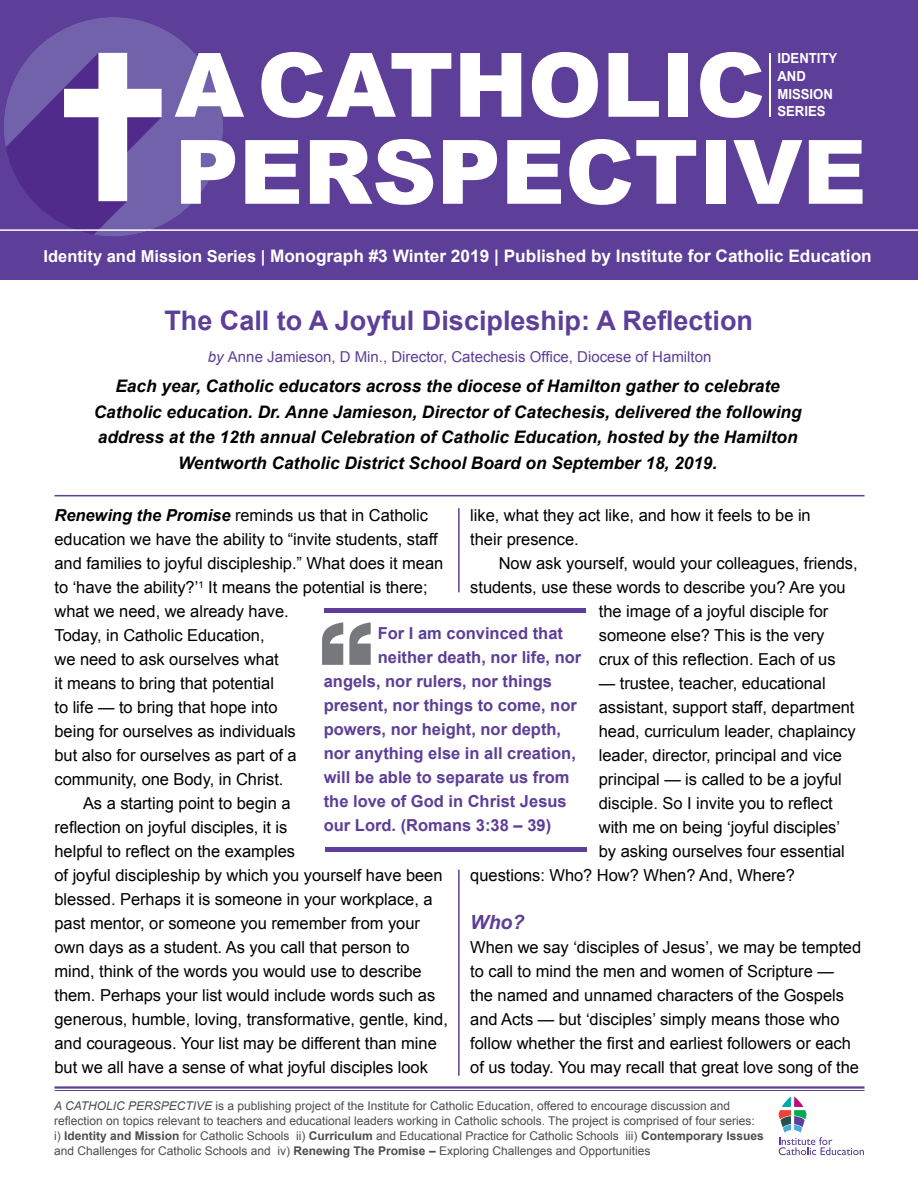
<style>
.page{position:relative;width:918px;height:1188px;background:#fff}
.page>*{position:absolute;margin:0;border:0;box-sizing:border-box;transform-origin:0 0}
.t1{font:700 153px "Myanmar Sangam MN";color:#77787b}
.t2{font:900 88.95px/87px "Arial";color:#fff}
.t3{font:700 27px "Arial";color:#5d3e98}
.t4{font:italic 700 19.5px "Arial";color:#5d3e98}
.t5{font:italic 700 17.25px/25.5px "Arial";color:#000;text-align:center}
.t6{font:700 17.25px "Arial";color:#fff}
.t7{font:16.5px/24px "Arial";letter-spacing:-.005em;color:#000}
.t8{font:700 16.5px "Arial";color:#5d3e98}
.t9{font:15px "Arial";color:#5d3e98}
.t10{font:700 13.8px/17.7px "Arial";color:#fff;scale:.95 1}
.t11{font:12px/15px "Arial";color:#4d4d4f}
.s1{font-size:16.5px}
.s2{font-style:italic}
.s3{font-weight:700;font-style:italic}
.s4{font-weight:700}
</style>
<div class="page">
<div style="left:0;top:230px;width:918px;height:49px;background:#5d3e98"></div>
<hr style="left:458px;top:508px;width:2px;height:84px;background:#5d3e98">
<hr style="left:458px;top:870px;width:2px;height:206px;background:#5d3e98">
<hr style="left:55px;top:1086px;width:810px;height:3px;background:#5d3e98">
<hr style="left:55px;top:1090px;width:810px;height:1px;background:#5d3e98">
<hr style="left:55px;top:495px;width:810px;height:1px;background:#5d3e98">
<div style="left:0;top:0;width:918px;height:230px;background:#5d3e98"></div>
<div style="left:4px;top:17px;width:219px;height:219px;background:#7162ab;border-radius:50%"></div>
<svg style="left:4px;top:53px;width:158px;height:183px"></svg>
<hr style="left:0;top:229px;width:918px;height:2px;background:#fff">
<svg style="left:779px;top:1097px;width:85px;height:58px"></svg>
<div style="left:324px;top:608px;width:261px;height:5px;background:#5d3e98"></div>
<div style="left:326px;top:847px;width:261px;height:5px;background:#5d3e98"></div>
<hr style="left:770px;top:53px;width:1px;height:64px;background:#fff">
<h2 class="t2" style="left:175px;top:39px;width:693px">A CATHOLIC<br>PERSPECTIVE</h2>
<p class="t10" style="left:777px;top:50px;width:65px">IDENTITY<br>AND<br>MISSION<br>SERIES</p>
<p class="t6" style="left:44px;top:244px;width:830px"><span class="s1">Identity and Mission Series |</span> Monograph #3 Winter 2019 | Published by Institute for Catholic Education</p>
<h3 class="t3" style="left:164px;top:303px;width:590px">The Call to A Joyful Discipleship: A Reflection</h3>
<p class="t9" style="left:208px;top:347px;width:505px"><span class="s2">by</span> Anne Jamieson, D Min., Director, Catechesis Office, Diocese of Hamilton</p>
<p class="t5" style="left:94px;top:374px;width:709px">Each year, Catholic educators across the diocese of Hamilton gather to celebrate Catholic education. Dr. Anne Jamieson, Director of Catechesis, delivered the following address at the 12th annual Celebration of Catholic Education, hosted by the Hamilton Wentworth Catholic District School Board on September 18, 2019.</p>
<p class="t7" style="left:55px;top:503px;width:375px"><span class="s3">Renewing the Promise</span> reminds us that in Catholic</p>
<p class="t7" style="left:55px;top:528px;width:385px">education we have the ability to “invite students, staff</p>
<p class="t7" style="left:55px;top:552px;width:390px">and families to joyful discipleship.” What does it mean</p>
<p class="t7" style="left:55px;top:575px;width:375px">to ‘have the ability?’<sup>1</sup> It means the potential is there;</p>
<p class="t7" style="left:55px;top:600px;width:236px">what we need, we already have.</p>
<p class="t7" style="left:55px;top:624px;width:212px">Today, in Catholic Education,</p>
<p class="t7" style="left:55px;top:648px;width:226px">we need to ask ourselves what</p>
<p class="t7" style="left:55px;top:672px;width:221px">it means to bring that potential</p>
<p class="t7" style="left:55px;top:696px;width:225px">to life — to bring that hope into</p>
<p class="t7" style="left:55px;top:720px;width:243px">being for ourselves as individuals</p>
<p class="t7" style="left:55px;top:744px;width:244px">but also for ourselves as part of a</p>
<p class="t7" style="left:55px;top:768px;width:230px">community, one Body, in Christ.</p>
<p class="t7" style="left:83px;top:792px;width:209px">As a starting point to begin a</p>
<p class="t7" style="left:55px;top:816px;width:235px">reflection on joyful disciples, it is</p>
<p class="t7" style="left:55px;top:840px;width:242px">helpful to reflect on the examples</p>
<p class="t7" style="left:55px;top:864px;width:390px">of joyful discipleship by which you yourself have been</p>
<p class="t7" style="left:55px;top:888px;width:380px">blessed. Perhaps it is someone in your workplace, a</p>
<p class="t7" style="left:55px;top:912px;width:367px">past mentor, or someone you remember from your</p>
<p class="t7" style="left:55px;top:936px;width:357px">own days as a student. As you call that person to</p>
<p class="t7" style="left:55px;top:960px;width:369px">mind, think of the words you would use to describe</p>
<p class="t7" style="left:55px;top:984px;width:382px">them. Perhaps your list would include words such as</p>
<p class="t7" style="left:55px;top:1008px;width:395px">generous, humble, loving, transformative, gentle, kind,</p>
<p class="t7" style="left:55px;top:1032px;width:384px">and courageous. Your list may be different than mine</p>
<p class="t7" style="left:55px;top:1056px;width:375px">but we all have a sense of what joyful disciples look</p>
<p class="t7" style="left:470px;top:504px;width:342px">like, what they act like, and how it feels to be in their presence.</p>
<p class="t7" style="left:499px;top:552px;width:360px">Now ask yourself, would your colleagues, friends,</p>
<p class="t7" style="left:470px;top:576px;width:377px">students, use these words to describe you? Are you</p>
<p class="t7" style="left:599px;top:600px;width:231px">the image of a joyful disciple for</p>
<p class="t7" style="left:599px;top:624px;width:227px">someone else? This is the very</p>
<p class="t7" style="left:599px;top:648px;width:238px">crux of this reflection. Each of us</p>
<p class="t7" style="left:599px;top:672px;width:228px">— trustee, teacher, educational</p>
<p class="t7" style="left:599px;top:696px;width:257px">assistant, support staff, department</p>
<p class="t7" style="left:599px;top:720px;width:258px">head, curriculum leader, chaplaincy</p>
<p class="t7" style="left:599px;top:744px;width:245px">leader, director, principal and vice</p>
<p class="t7" style="left:599px;top:768px;width:245px">principal — is called to be a joyful</p>
<p class="t7" style="left:599px;top:792px;width:236px">disciple. So I invite you to reflect</p>
<p class="t7" style="left:599px;top:816px;width:243px">with me on being ‘joyful disciples’</p>
<p class="t7" style="left:599px;top:840px;width:247px">by asking ourselves four essential</p>
<p class="t7" style="left:470px;top:864px;width:326px">questions: Who? How? When? And, Where?</p>
<p class="t4" style="left:470px;top:909px;width:56px">Who?</p>
<p class="t7" style="left:470px;top:935px;width:392px">When we say ‘disciples of Jesus’, we may be tempted to call to mind the men and women of Scripture —<br>the named and unnamed characters of the Gospels and Acts — but ‘disciples’ simply means those who follow whether the first and earliest followers or each of us today. You may recall that great love song of the</p>
<h1 class="t1" style="left:320px;top:587px;width:55px">“</h1>
<p class="t8" style="left:378px;top:622px;width:187px">For I am convinced that</p>
<p class="t8" style="left:378px;top:646px;width:205px">neither death, nor life, nor</p>
<p class="t8" style="left:324px;top:670px;width:230px">angels, nor rulers, nor things</p>
<p class="t8" style="left:324px;top:694px;width:255px">present, nor things to come, nor</p>
<p class="t8" style="left:324px;top:718px;width:239px">powers, nor height, nor depth,</p>
<p class="t8" style="left:324px;top:742px;width:254px">nor anything else in all creation,</p>
<p class="t8" style="left:324px;top:766px;width:247px">will be able to separate us from</p>
<p class="t8" style="left:324px;top:790px;width:244px">the love of God in Christ Jesus</p>
<p class="t8" style="left:324px;top:814px;width:229px">our Lord. (Romans 3:38 – 39)</p>
<p class="t11" style="left:54px;top:1099px;width:711px"><span class="s2">A CATHOLIC PERSPECTIVE</span> is a publishing project of the Institute for Catholic Education, offered to encourage discussion and reflection on topics relevant to teachers and educational leaders working in Catholic schools. The project is comprised of four series: i) <span class="s4">Identity and Mission</span> for Catholic Schools ii) <span class="s4">Curriculum</span> and Educational Practice for Catholic Schools iii) <span class="s4">Contemporary Issues </span>and Challenges for Catholic Schools and iv) <span class="s4">Renewing The Promise –</span> Exploring Challenges and Opportunities</p>
</div>
